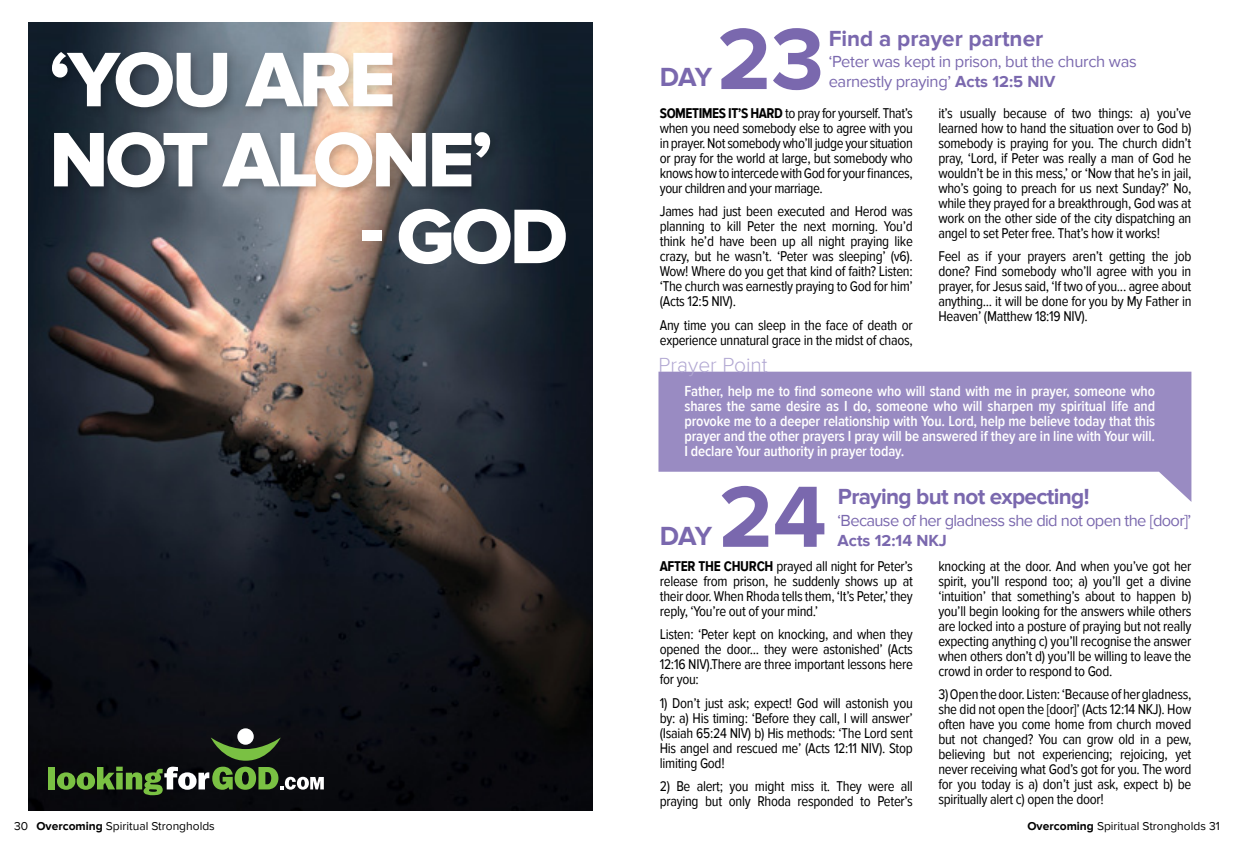
<style>
.page{position:relative;width:1234px;height:842px;background:#fff}
.page>*{position:absolute;margin:0;border:0;box-sizing:border-box;transform-origin:0 0}
.t1{font:700 90px "Proxima Nova";color:#7a68ae}
.t2{font:80.1px "Proxima Nova Extrabld";letter-spacing:-.04em;color:#fff}
.t3{font:700 27px "Proxima Nova";letter-spacing:-.05em;color:#7a68ae}
.t4{font:700 22.5px "Proxima Nova";letter-spacing:-.03em;color:#7a68ae}
.t5{font:700 22.5px "Proxima Nova";color:#7a68ae}
.t6{font:300 21px "Proxima Nova";color:#b1a7d2}
.t7{font:16.5px "Proxima Nova";letter-spacing:-.02em;color:#7a68ae}
.t8{font:16.5px "Proxima Nova";letter-spacing:-.04em;color:#7a68ae}
.t9{font:700 16.5px "Proxima Nova";color:#7a68ae}
.t10{font:600 15px/15px "Proxima Nova Cond";letter-spacing:-.01em;color:#fff;text-align:justify}
.t11{font:14.7px/15px "Proxima Nova Cond";letter-spacing:-.02em;color:#000;text-align:justify}
.t12{font:12px "Proxima Nova";color:#000}
.s1{font-weight:700}
</style>
<div class="page">
<svg style="left:658px;top:372px;width:533px;height:130px;fill:#998bc2"></svg>
<img style="left:29px;top:22px;width:563px;height:788px">
<div style="left:46px;top:48px;width:456px;height:150px;background:#000;opacity:.22"></div>
<div style="left:48px;top:767px;width:7px;height:22px;background:#7ac143"></div>
<svg style="left:57px;top:767px;width:267px;height:28px"></svg>
<svg style="left:211px;top:737px;width:70px;height:24px"></svg>
<div style="left:237px;top:728px;width:17px;height:17px;background:#fff;border-radius:50%"></div>
<h2 class="t2" style="left:49px;top:33px;width:73px">‘YOU</h2>
<h2 class="t2" style="left:246px;top:33px;width:99px">ARE</h2>
<h2 class="t2" style="left:49px;top:114px;width:53px">NOT</h2>
<h2 class="t2" style="left:223px;top:114px;width:143px">ALONE</h2>
<h2 class="t2" style="left:471px;top:114px;width:23px">’</h2>
<h2 class="t2" style="left:360px;top:190px;width:209px">- GOD</h2>
<h1 class="t1" style="left:717px;top:7px;width:108px">23</h1>
<h3 class="t3" style="left:659px;top:62px;width:54px">DAY</h3>
<h3 class="t5" style="left:828px;top:26px;width:216px">Find a prayer partner</h3>
<p class="t7" style="left:828px;top:52px;width:309px">‘Peter was kept in prison, but the church was</p>
<p class="t7" style="left:828px;top:72px;width:228px">earnestly praying’ <span class="s1">Acts 12:5 NIV</span></p>
<p class="t11" style="left:659px;top:106px;width:254px"><span class="s1">SOMETIMES IT’S HARD</span> to pray for yourself. That’s when you need somebody else to agree with you in prayer. Not somebody who’ll judge your situation or pray for the world at large, but somebody who knows how to intercede with God for your finances, your children and your marriage.</p>
<p class="t11" style="left:659px;top:204px;width:254px">James had just been executed and Herod was planning to kill Peter the next morning. You’d think he’d have been up all night praying like crazy, but he wasn’t. ‘Peter was sleeping’ (v6).<br>Wow! Where do you get that kind of faith? Listen: ‘The church was earnestly praying to God for him’ (Acts 12:5 NIV).</p>
<p class="t11" style="left:659px;top:318px;width:254px">Any time you can sleep in the face of death or experience unnatural grace in the midst of chaos,</p>
<h3 class="t6" style="left:658px;top:353px;width:111px">Prayer Point</h3>
<p class="t11" style="left:938px;top:106px;width:254px">it’s usually because of two things: a) you’ve learned how to hand the situation over to God b) somebody is praying for you. The church didn’t pray, ‘Lord, if Peter was really a man of God he wouldn’t be in this mess,’ or ‘Now that he’s in jail, who’s going to preach for us next Sunday?’ No, while they prayed for a breakthrough, God was at work on the other side of the city dispatching an angel to set Peter free. That’s how it works!</p>
<p class="t11" style="left:938px;top:249px;width:254px">Feel as if your prayers aren’t getting the job done? Find somebody who’ll agree with you in prayer, for Jesus said, ‘If two of you... agree about anything... it will be done for you by My Father in Heaven’ (Matthew 18:19 NIV).</p>
<p class="t10" style="left:684px;top:384px;width:472px">Father, help me to find someone who will stand with me in prayer, someone who shares the same desire as I do, someone who will sharpen my spiritual life and provoke me to a deeper relationship with You. Lord, help me believe today that this prayer and the other prayers I pray will be answered if they are in line with Your will.<br>I declare Your authority in prayer today.</p>
<h3 class="t3" style="left:659px;top:521px;width:54px">DAY</h3>
<h1 class="t1" style="left:718px;top:465px;width:109px">24</h1>
<h3 class="t4" style="left:837px;top:483px;width:253px">Praying but not expecting!</h3>
<p class="t8" style="left:837px;top:511px;width:355px">‘Because of her gladness she did not open the [door]’</p>
<p class="t9" style="left:837px;top:531px;width:111px">Acts 12:14 NKJ</p>
<p class="t11" style="left:659px;top:559px;width:254px"><span class="s1">AFTER THE CHURCH</span> prayed all night for Peter’s release from prison, he suddenly shows up at their door. When Rhoda tells them, ‘It’s Peter,’ they reply, ‘You’re out of your mind.’</p>
<p class="t11" style="left:659px;top:627px;width:254px">Listen: ‘Peter kept on knocking, and when they opened the door... they were astonished’ (Acts 12:16 NIV).There are three important lessons here for you:</p>
<p class="t11" style="left:659px;top:696px;width:254px">1) Don’t just ask; expect! God will astonish you by: a) His timing: ‘Before they call, I will answer’ (Isaiah 65:24 NIV) b) His methods: ‘The Lord sent His angel and rescued me’ (Acts 12:11 NIV). Stop limiting God!</p>
<p class="t11" style="left:659px;top:779px;width:254px">2) Be alert; you might miss it. They were all praying but only Rhoda responded to Peter’s</p>
<p class="t11" style="left:938px;top:559px;width:254px">knocking at the door. And when you’ve got her spirit, you’ll respond too; a) you’ll get a divine ‘intuition’ that something’s about to happen b) you’ll begin looking for the answers while others are locked into a posture of praying but not really expecting anything c) you’ll recognise the answer when others don’t d) you’ll be willing to leave the crowd in order to respond to God.</p>
<p class="t11" style="left:938px;top:687px;width:254px">3) Open the door. Listen: ‘Because of her gladness, she did not open the [door]’ (Acts 12:14 NKJ). How often have you come home from church moved but not changed? You can grow old in a pew, believing but not experiencing; rejoicing, yet never receiving what God’s got for you. The word for you today is a) don’t just ask, expect b) be spiritually alert c) open the door!</p>
<p class="t12" style="left:14px;top:819px;width:202px">30 <span class="s1">Overcoming</span> Spiritual Strongholds</p>
<p class="t12" style="left:1027px;top:819px;width:194px"><span class="s1">Overcoming</span> Spiritual Strongholds 31</p>
</div>
